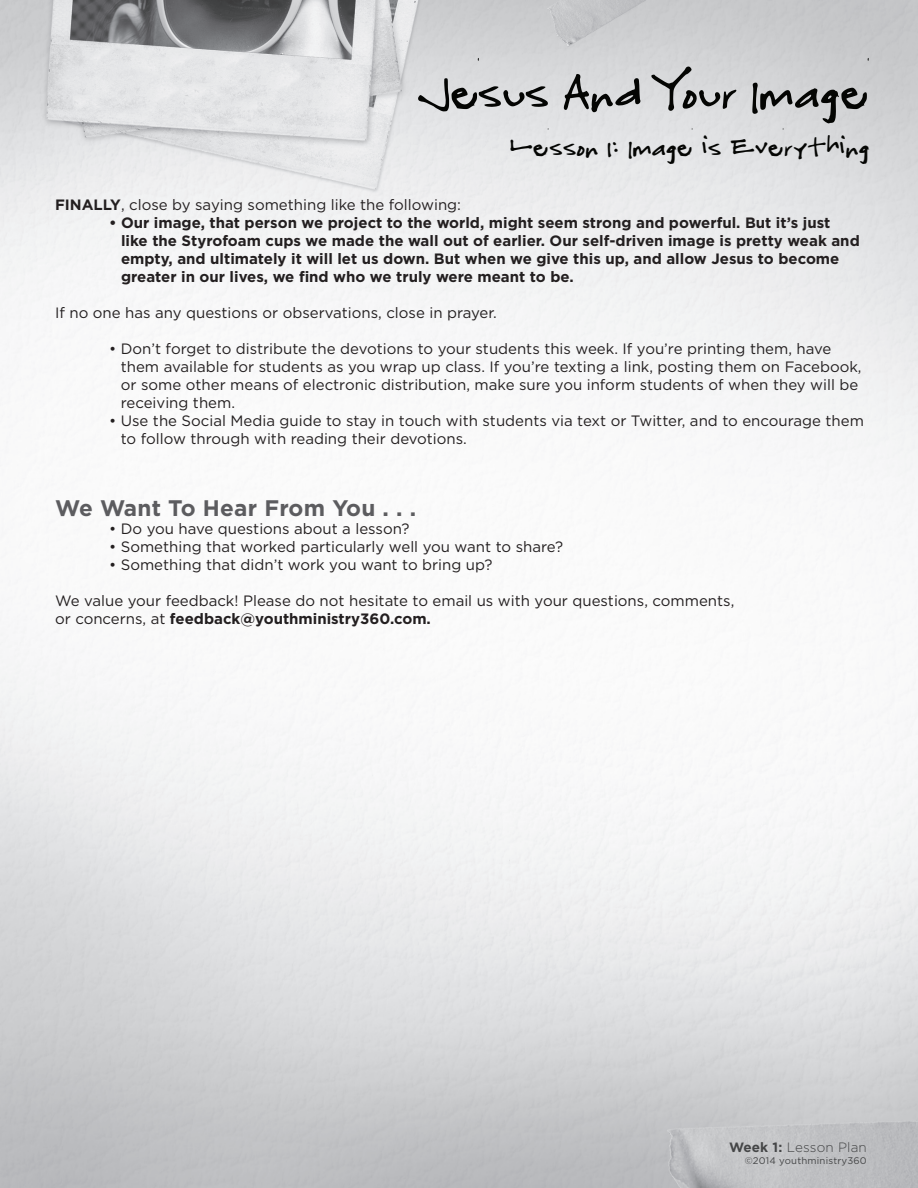
<style>
.page{position:relative;width:918px;height:1188px;background:#fff}
.page>*{position:absolute;margin:0;border:0;box-sizing:border-box;transform-origin:0 0}
.t1{font:63px "fuchsiabuddha";letter-spacing:.01em;color:#040503}
.t2{font:34.5px "fuchsiabuddha";letter-spacing:.01em;color:#040503}
.t3{font:700 22.5px "Gotham";letter-spacing:.01em;color:#5c5c5f}
.t4{font:15px/18px "Gotham";color:#231f20}
.t5{font:700 15px/18px "Gotham";color:#231f20}
.t6{font:300 13.5px "Gotham";letter-spacing:.01em;color:#454647}
.t7{font:9.6px "Gotham";letter-spacing:.02em;color:#454647}
.s1{font-weight:700}
.s2{font-weight:400}
</style>
<div class="page">
<img style="left:0;top:0;width:918px;height:1188px">
<h1 class="t1" style="left:417px;top:58px;width:454px">Jesus And Your Image</h1>
<h2 class="t2" style="left:510px;top:128px;width:361px">Lesson 1: Image is Everything</h2>
<p class="t4" style="left:55px;top:195px;width:407px"><span class="s1">FINALLY</span>, close by saying something like the following:</p>
<p class="t5" style="left:121px;top:213px;width:740px;text-indent:-12px">• Our image, that person we project to the world, might seem strong and powerful. But it’s just like the Styrofoam cups we made the wall out of earlier. Our self-driven image is pretty weak and empty, and ultimately it will let us down. But when we give this up, and allow Jesus to become greater in our lives, we find who we truly were meant to be.</p>
<p class="t4" style="left:55px;top:303px;width:443px">If no one has any questions or observations, close in prayer.</p>
<p class="t4" style="left:121px;top:339px;width:742px;text-indent:-12px">• Don’t forget to distribute the devotions to your students this week. If you’re printing them, have them available for students as you wrap up class. If you’re texting a link, posting them on Facebook, or some other means of electronic distribution, make sure you inform students of when they will be receiving them.</p>
<p class="t4" style="left:121px;top:411px;width:745px;text-indent:-12px">• Use the Social Media guide to stay in touch with students via text or Twitter, and to encourage them to follow through with reading their devotions.</p>
<p class="t3" style="left:55px;top:493px;width:363px">We Want To Hear From You . . .</p>
<p class="t4" style="left:109px;top:519px;width:302px">• Do you have questions about a lesson?</p>
<p class="t4" style="left:109px;top:537px;width:456px">• Something that worked particularly well you want to share?</p>
<p class="t4" style="left:109px;top:555px;width:385px">• Something that didn’t work you want to bring up?</p>
<p class="t4" style="left:55px;top:591px;width:681px">We value your feedback! Please do not hesitate to email us with your questions, comments,</p>
<p class="t5" style="left:55px;top:610px;width:377px"><span class="s2">or concerns, at</span> feedback@youthministry360.com.</p>
<p class="t6" style="left:729px;top:1139px;width:139px"><span class="s1">Week 1:</span> Lesson Plan</p>
<p class="t7" style="left:745px;top:1155px;width:124px">©2014 youthministry360</p>
</div>
